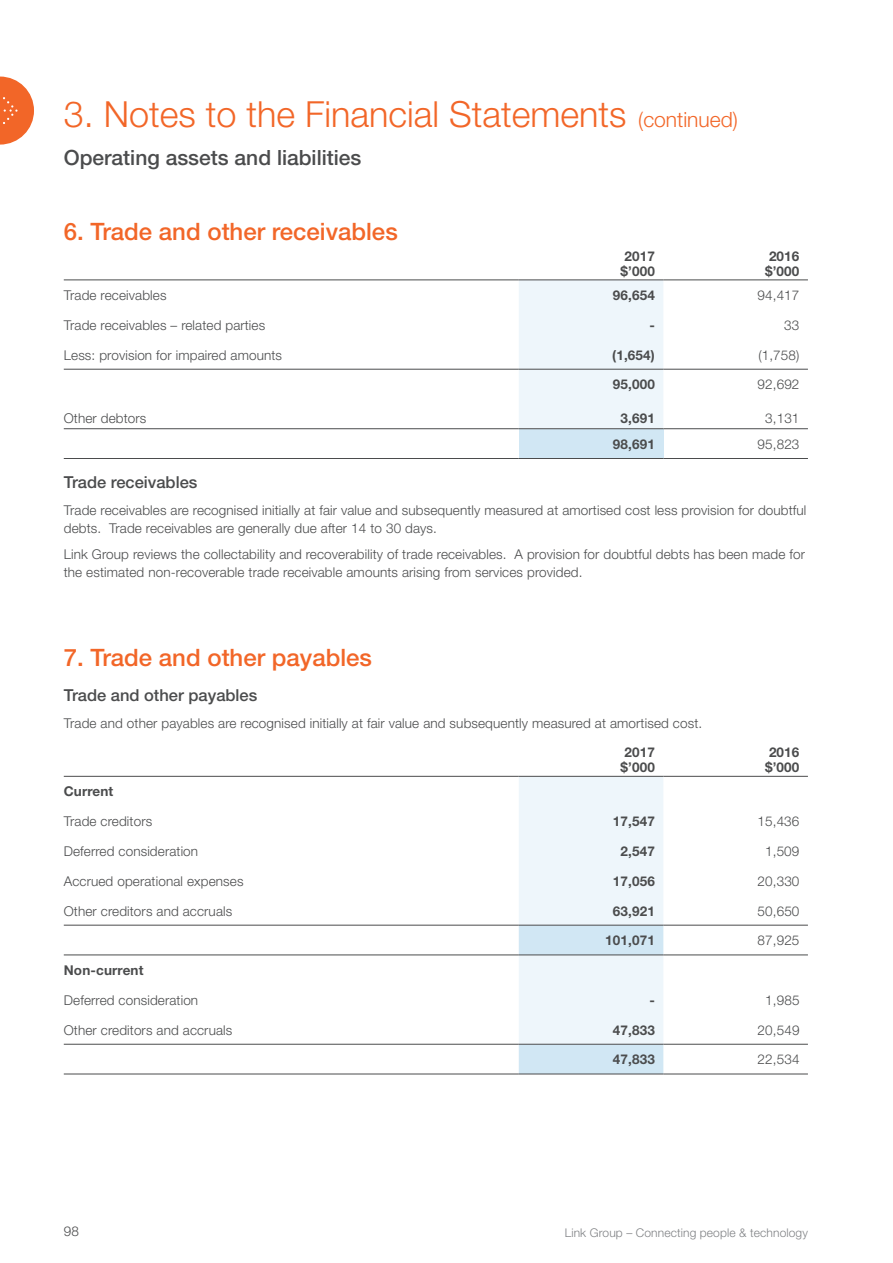
<style>
.page{position:relative;width:893px;height:1263px;background:#fff}
.page>*{position:absolute;margin:0;border:0;box-sizing:border-box;transform-origin:0 0}
.t1{font:300 36px "Helvetica Neue LT";color:#f26628}
.t2{font:500 24px "Helvetica Neue LT";color:#f26628}
.t3{font:500 21px "Helvetica Neue LT";color:#4b4c4d}
.t4{font:500 16.5px "Helvetica Neue LT";color:#4b4c4d}
.t5{font:300 13.5px/18px "Helvetica Neue LT";letter-spacing:.01em;color:#4b4c4d}
.t6{font:700 13.5px "Helvetica Neue LT";letter-spacing:.01em;color:#4b4c4d}
.t7{font:300 12px "Helvetica Neue LT";letter-spacing:.01em;color:#808285}
.s1{font-size:21px}
</style>
<div class="page">
<svg style="left:0;top:77px;width:34px;height:68px"></svg>
<div style="left:519px;top:281px;width:144px;height:147px;background:#eef6fb"></div>
<div style="left:519px;top:429px;width:144px;height:29px;background:#d1e7f4"></div>
<hr style="left:64px;top:280px;width:455px;height:1px;background:#4b4c4d">
<hr style="left:519px;top:280px;width:144px;height:1px;background:#4b4c4d">
<hr style="left:663px;top:280px;width:145px;height:1px;background:#4b4c4d">
<hr style="left:64px;top:369px;width:455px;height:1px;background:#4b4c4d">
<hr style="left:519px;top:369px;width:144px;height:1px;background:#4b4c4d">
<hr style="left:663px;top:369px;width:145px;height:1px;background:#4b4c4d">
<hr style="left:64px;top:458px;width:455px;height:1px;background:#4b4c4d">
<hr style="left:519px;top:458px;width:144px;height:1px;background:#4b4c4d">
<hr style="left:663px;top:458px;width:145px;height:1px;background:#4b4c4d">
<hr style="left:64px;top:428px;width:455px;height:1px;background:#4b4c4d">
<hr style="left:519px;top:428px;width:144px;height:1px;background:#4b4c4d">
<hr style="left:663px;top:428px;width:145px;height:1px;background:#4b4c4d">
<svg style="left:519px;top:777px;width:144px;height:297px;background:#e7f2f8"></svg>
<hr style="left:64px;top:776px;width:455px;height:1px;background:#4b4c4d">
<hr style="left:519px;top:776px;width:144px;height:1px;background:#4b4c4d">
<hr style="left:663px;top:776px;width:145px;height:1px;background:#4b4c4d">
<hr style="left:64px;top:955px;width:455px;height:1px;background:#4b4c4d">
<hr style="left:519px;top:955px;width:144px;height:1px;background:#4b4c4d">
<hr style="left:663px;top:955px;width:145px;height:1px;background:#4b4c4d">
<hr style="left:64px;top:925px;width:455px;height:1px;background:#4b4c4d">
<hr style="left:519px;top:925px;width:144px;height:1px;background:#4b4c4d">
<hr style="left:663px;top:925px;width:145px;height:1px;background:#4b4c4d">
<hr style="left:64px;top:1074px;width:455px;height:1px;background:#4b4c4d">
<hr style="left:519px;top:1074px;width:144px;height:1px;background:#4b4c4d">
<hr style="left:663px;top:1074px;width:145px;height:1px;background:#4b4c4d">
<hr style="left:64px;top:1044px;width:455px;height:1px;background:#4b4c4d">
<hr style="left:519px;top:1044px;width:144px;height:1px;background:#4b4c4d">
<hr style="left:663px;top:1044px;width:145px;height:1px;background:#4b4c4d">
<p class="t1" style="left:64px;top:92px;width:676px">3. Notes to the Financial Statements <span class="s1">(continued)</span></p>
<p class="t3" style="left:64px;top:145px;width:299px">Operating assets and liabilities</p>
<p class="t2" style="left:64px;top:217px;width:335px">6. Trade and other receivables</p>
<p class="t6" style="left:624px;top:247px;width:32px">2017</p>
<p class="t6" style="left:620px;top:262px;width:36px">$’000</p>
<p class="t6" style="left:769px;top:247px;width:32px">2016</p>
<p class="t6" style="left:765px;top:262px;width:36px">$’000</p>
<p class="t5" style="left:64px;top:286px;width:104px">Trade receivables</p>
<p class="t6" style="left:613px;top:287px;width:43px">96,654</p>
<p class="t5" style="left:757px;top:286px;width:43px">94,417</p>
<p class="t5" style="left:64px;top:316px;width:203px">Trade receivables – related parties</p>
<p class="t6" style="left:649px;top:317px;width:7px">-</p>
<p class="t5" style="left:784px;top:316px;width:17px">33</p>
<p class="t5" style="left:64px;top:346px;width:220px">Less: provision for impaired amounts</p>
<p class="t6" style="left:612px;top:346px;width:44px">(1,654)</p>
<p class="t5" style="left:758px;top:346px;width:43px">(1,758)</p>
<p class="t6" style="left:613px;top:376px;width:43px">95,000</p>
<p class="t5" style="left:757px;top:375px;width:43px">92,692</p>
<p class="t5" style="left:64px;top:409px;width:84px">Other debtors</p>
<p class="t6" style="left:621px;top:410px;width:36px">3,691</p>
<p class="t5" style="left:765px;top:409px;width:36px">3,131</p>
<p class="t6" style="left:613px;top:436px;width:43px">98,691</p>
<p class="t5" style="left:757px;top:435px;width:43px">95,823</p>
<p class="t4" style="left:64px;top:472px;width:135px">Trade receivables</p>
<p class="t5" style="left:64px;top:501px;width:744px">Trade receivables are recognised initially at fair value and subsequently measured at amortised cost less provision for doubtful debts. Trade receivables are generally due after 14 to 30 days.</p>
<p class="t5" style="left:64px;top:545px;width:743px">Link Group reviews the collectability and recoverability of trade receivables. A provision for doubtful debts has been made for the estimated non-recoverable trade receivable amounts arising from services provided.</p>
<p class="t2" style="left:64px;top:643px;width:310px">7. Trade and other payables</p>
<p class="t4" style="left:64px;top:685px;width:195px">Trade and other payables</p>
<p class="t5" style="left:64px;top:714px;width:640px">Trade and other payables are recognised initially at fair value and subsequently measured at amortised cost.</p>
<p class="t6" style="left:624px;top:744px;width:32px">2017</p>
<p class="t6" style="left:620px;top:759px;width:36px">$’000</p>
<p class="t6" style="left:769px;top:744px;width:32px">2016</p>
<p class="t6" style="left:765px;top:759px;width:36px">$’000</p>
<p class="t6" style="left:64px;top:783px;width:51px">Current</p>
<p class="t5" style="left:64px;top:812px;width:90px">Trade creditors</p>
<p class="t6" style="left:613px;top:813px;width:43px">17,547</p>
<p class="t5" style="left:757px;top:812px;width:43px">15,436</p>
<p class="t5" style="left:64px;top:842px;width:136px">Deferred consideration</p>
<p class="t6" style="left:621px;top:843px;width:36px">2,547</p>
<p class="t5" style="left:765px;top:842px;width:36px">1,509</p>
<p class="t5" style="left:64px;top:872px;width:181px">Accrued operational expenses</p>
<p class="t6" style="left:613px;top:873px;width:43px">17,056</p>
<p class="t5" style="left:757px;top:872px;width:43px">20,330</p>
<p class="t5" style="left:64px;top:901px;width:170px">Other creditors and accruals</p>
<p class="t6" style="left:613px;top:902px;width:43px">63,921</p>
<p class="t5" style="left:757px;top:901px;width:43px">50,650</p>
<p class="t6" style="left:605px;top:932px;width:51px">101,071</p>
<p class="t5" style="left:757px;top:931px;width:43px">87,925</p>
<p class="t6" style="left:64px;top:962px;width:81px">Non-current</p>
<p class="t5" style="left:64px;top:991px;width:136px">Deferred consideration</p>
<p class="t6" style="left:649px;top:992px;width:7px">-</p>
<p class="t5" style="left:765px;top:991px;width:36px">1,985</p>
<p class="t5" style="left:64px;top:1020px;width:170px">Other creditors and accruals</p>
<p class="t6" style="left:613px;top:1021px;width:43px">47,833</p>
<p class="t5" style="left:757px;top:1020px;width:43px">20,549</p>
<p class="t6" style="left:613px;top:1051px;width:43px">47,833</p>
<p class="t5" style="left:757px;top:1050px;width:43px">22,534</p>
<p class="t5" style="left:64px;top:1222px;width:17px">98</p>
<p class="t7" style="left:565px;top:1225px;width:245px">Link Group – Connecting people &amp; technology</p>
</div>
